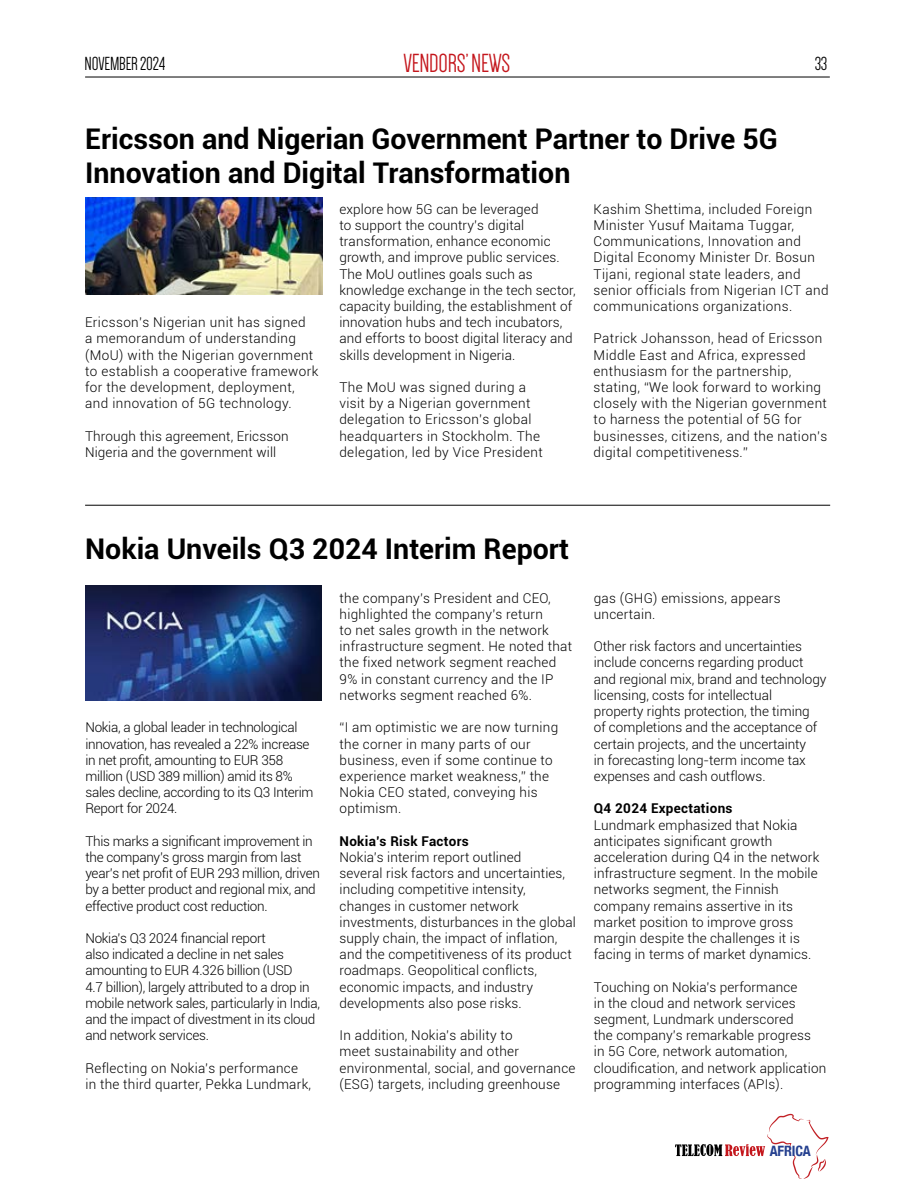
<style>
.page{position:relative;width:915px;height:1191px;background:#fff}
.page>*{position:absolute;margin:0;border:0;box-sizing:border-box;transform-origin:0 0}
.t1{font:700 28.5px/34.2px "Roboto";color:#000}
.t2{font:27px "Dense";letter-spacing:-.01em;color:#c4161c}
.t3{font:19.5px "Dense";letter-spacing:-.01em;color:#000}
.t4{font:700 condensed 14.25px "Helvetica Neue";letter-spacing:-.01em;color:#25408f}
.t5{font:300 13.5px/16.2px "Roboto";letter-spacing:.01em;color:#000}
.t6{font:300 13.5px/16.2px "Roboto";letter-spacing:.03em;color:#000}
.t7{font:300 13.5px/16.2px "Roboto";letter-spacing:-.02em;color:#000}
.t8{font:700 13.5px "Roboto";letter-spacing:.02em;color:#000}
</style>
<div class="page">
<hr style="left:85px;top:77px;width:744px;height:1px;background:#000">
<svg style="left:675px;top:1113px;width:153px;height:66px"></svg>
<hr style="left:85px;top:505px;width:744px;height:1px;background:#000">
<img style="left:85px;top:197px;width:237px;height:98px">
<img style="left:85px;top:586px;width:236px;height:114px">
<h3 class="t3" style="left:85px;top:54px;width:82px">NOVEMBER 2024</h3>
<h2 class="t2" style="left:403px;top:50px;width:108px">VENDORS’ NEWS</h2>
<h3 class="t3" style="left:814px;top:54px;width:14px">33</h3>
<h1 class="t1" style="left:85px;top:121px;width:694px">Ericsson and Nigerian Government Partner to Drive 5G<br>Innovation and Digital Transformation</h1>
<p class="t6" style="left:85px;top:314px;width:235px">Ericsson’s Nigerian unit has signed<br>a memorandum of understanding (MoU) with the Nigerian government to establish a cooperative framework for the development, deployment, and innovation of 5G technology.</p>
<p class="t5" style="left:85px;top:427px;width:205px">Through this agreement, Ericsson<br>Nigeria and the government will</p>
<p class="t5" style="left:339px;top:200px;width:238px">explore how 5G can be leveraged<br>to support the country’s digital transformation, enhance economic growth, and improve public services.<br>The MoU outlines goals such as knowledge exchange in the tech sector, capacity building, the establishment of innovation hubs and tech incubators, and efforts to boost digital literacy and skills development in Nigeria.</p>
<p class="t6" style="left:339px;top:378px;width:205px">The MoU was signed during a visit by a Nigerian government delegation to Ericsson’s global headquarters in Stockholm. The delegation, led by Vice President</p>
<p class="t6" style="left:593px;top:200px;width:236px">Kashim Shettima, included Foreign Minister Yusuf Maitama Tuggar, Communications, Innovation and Digital Economy Minister Dr. Bosun Tijani, regional state leaders, and senior officials from Nigerian ICT and communications organizations.</p>
<p class="t6" style="left:593px;top:330px;width:235px">Patrick Johansson, head of Ericsson Middle East and Africa, expressed enthusiasm for the partnership, stating, “We look forward to working closely with the Nigerian government to harness the potential of 5G for businesses, citizens, and the nation’s digital competitiveness.”</p>
<h1 class="t1" style="left:85px;top:530px;width:485px">Nokia Unveils Q3 2024 Interim Report</h1>
<p class="t7" style="left:85px;top:719px;width:229px">Nokia, a global leader in technological innovation, has revealed a 22% increase in net profit, amounting to EUR 358 million (USD 389 million) amid its 8% sales decline, according to its Q3 Interim Report for 2024.</p>
<p class="t7" style="left:85px;top:832px;width:236px">This marks a significant improvement in the company’s gross margin from last year’s net profit of EUR 293 million, driven by a better product and regional mix, and effective product cost reduction.</p>
<p class="t7" style="left:85px;top:929px;width:236px">Nokia’s Q3 2024 financial report<br>also indicated a decline in net sales amounting to EUR 4.326 billion (USD<br>4.7 billion), largely attributed to a drop in mobile network sales, particularly in India, and the impact of divestment in its cloud and network services.</p>
<p class="t5" style="left:85px;top:1059px;width:227px">Reflecting on Nokia’s performance in the third quarter, Pekka Lundmark,</p>
<p class="t5" style="left:339px;top:589px;width:234px">the company’s President and CEO, highlighted the company’s return<br>to net sales growth in the network infrastructure segment. He noted that the fixed network segment reached 9% in constant currency and the IP networks segment reached 6%.</p>
<p class="t5" style="left:339px;top:719px;width:220px">“I am optimistic we are now turning the corner in many parts of our business, even if some continue to experience market weakness,” the<br>Nokia CEO stated, conveying his optimism.</p>
<p class="t8" style="left:339px;top:831px;width:130px">Nokia’s Risk Factors</p>
<p class="t5" style="left:339px;top:848px;width:238px">Nokia’s interim report outlined<br>several risk factors and uncertainties, including competitive intensity, changes in customer network investments, disturbances in the global supply chain, the impact of inflation, and the competitiveness of its product roadmaps. Geopolitical conflicts, economic impacts, and industry developments also pose risks.</p>
<p class="t5" style="left:339px;top:1026px;width:237px">In addition, Nokia’s ability to<br>meet sustainability and other environmental, social, and governance (ESG) targets, including greenhouse</p>
<p class="t5" style="left:593px;top:589px;width:188px">gas (GHG) emissions, appears uncertain.</p>
<p class="t5" style="left:593px;top:638px;width:234px">Other risk factors and uncertainties include concerns regarding product and regional mix, brand and technology licensing, costs for intellectual<br>property rights protection, the timing<br>of completions and the acceptance of certain projects, and the uncertainty<br>in forecasting long-term income tax expenses and cash outflows.</p>
<p class="t8" style="left:593px;top:799px;width:140px">Q4 2024 Expectations</p>
<p class="t5" style="left:593px;top:816px;width:227px">Lundmark emphasized that Nokia anticipates significant growth acceleration during Q4 in the network infrastructure segment. In the mobile networks segment, the Finnish company remains assertive in its market position to improve gross margin despite the challenges it is facing in terms of market dynamics.</p>
<p class="t5" style="left:593px;top:978px;width:234px">Touching on Nokia’s performance<br>in the cloud and network services segment, Lundmark underscored<br>the company’s remarkable progress<br>in 5G Core, network automation, cloudification, and network application programming interfaces (APIs).</p>
<p class="t4" style="left:769px;top:1139px;width:43px">AFRICA</p>
</div>
